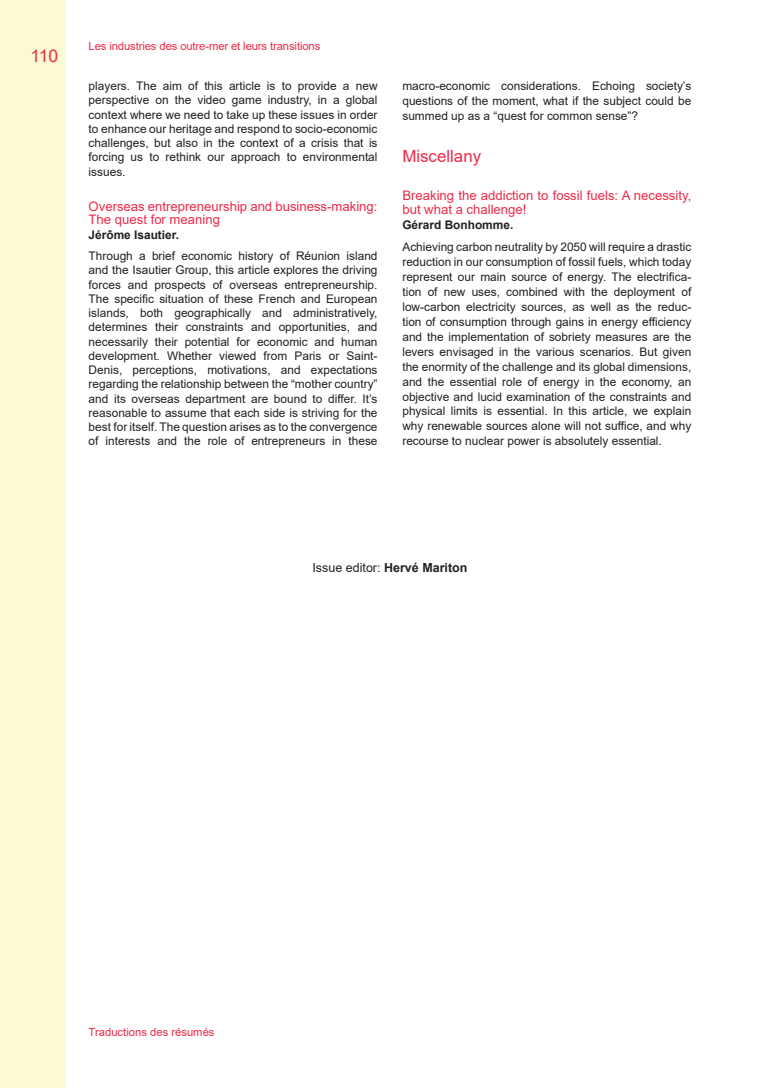
<style>
.page{position:relative;width:780px;height:1088px;background:#fff}
.page>*{position:absolute;margin:0;border:0;box-sizing:border-box;transform-origin:0 0}
.t1{font:17.5px "Arial";color:#ed2a48}
.Titre_1{font:16.88px "Arial";color:#ed2a48}
.Titre_2_-_traduction{font:13.12px/13.8px "Arial";color:#ed2a48}
.t2{font:12.5px "Arial";color:#231f20}
.texte_courant{font:11.88px/14.2px "Arial";color:#231f20;text-align:justify}
.texte_courant-2{font:700 11.88px "Arial";color:#231f20}
.t3{font:11.25px "Arial";letter-spacing:-.01em;color:#ed2a48}
.s1{font-weight:700}
</style>
<div class="page">
<div style="left:0;top:0;width:65px;height:1088px;background:#fcfad2"></div>
<h1 class="t1" style="left:30px;top:44px;width:29px">110</h1>
<p class="t3" style="left:89px;top:38px;width:233px">Les industries des outre-mer et leurs transitions</p>
<p class="texte_courant" style="left:89px;top:79px;width:290px">players. The aim of this article is to provide a new perspective on the video game industry, in a global context where we need to take up these issues in order to enhance our heritage and respond to socio-economic challenges, but also in the context of a crisis that is forcing us to rethink our approach to environmental issues.</p>
<p class="Titre_2_-_traduction" style="left:89px;top:199px;width:290px">Overseas entrepreneurship and business-making:<br>The quest for meaning</p>
<p class="texte_courant-2" style="left:89px;top:226px;width:92px">Jérôme Isautier.</p>
<p class="texte_courant" style="left:89px;top:249px;width:290px">Through a brief economic history of Réunion island and the Isautier Group, this article explores the driving forces and prospects of overseas entrepreneurship.<br>The specific situation of these French and European islands, both geographically and administratively, determines their constraints and opportunities, and necessarily their potential for economic and human development. Whether viewed from Paris or Saint-Denis, perceptions, motivations, and expectations regarding the relationship between the “mother country” and its overseas department are bound to differ. It’s reasonable to assume that each side is striving for the best for itself. The question arises as to the convergence of interests and the role of entrepreneurs in these</p>
<p class="texte_courant" style="left:402px;top:78px;width:290px;line-height:15px">macro-economic considerations. Echoing society’s questions of the moment, what if the subject could be summed up as a “quest for common sense”?</p>
<p class="Titre_1" style="left:402px;top:145px;width:80px">Miscellany</p>
<p class="Titre_2_-_traduction" style="left:402px;top:188px;width:290px;line-height:14.5px">Breaking the addiction to fossil fuels: A necessity, but what a challenge!</p>
<p class="texte_courant-2" style="left:402px;top:217px;width:112px">Gérard Bonhomme.</p>
<p class="texte_courant" style="left:402px;top:239px;width:290px;line-height:15px">Achieving carbon neutrality by 2050 will require a drastic reduction in our consumption of fossil fuels, which today represent our main source of energy. The electrifica&shy;tion of new uses, combined with the deployment of low-carbon electricity sources, as well as the reduc&shy;tion of consumption through gains in energy efficiency and the implementation of sobriety measures are the levers envisaged in the various scenarios. But given the enormity of the challenge and its global dimensions, and the essential role of energy in the economy, an objective and lucid examination of the constraints and physical limits is essential. In this article, we explain why renewable sources alone will not suffice, and why recourse to nuclear power is absolutely essential.</p>
<p class="t2" style="left:312px;top:559px;width:156px">Issue editor: <span class="s1">Hervé Mariton</span></p>
<p class="t3" style="left:89px;top:1024px;width:127px">Traductions des résumés</p>
</div>
